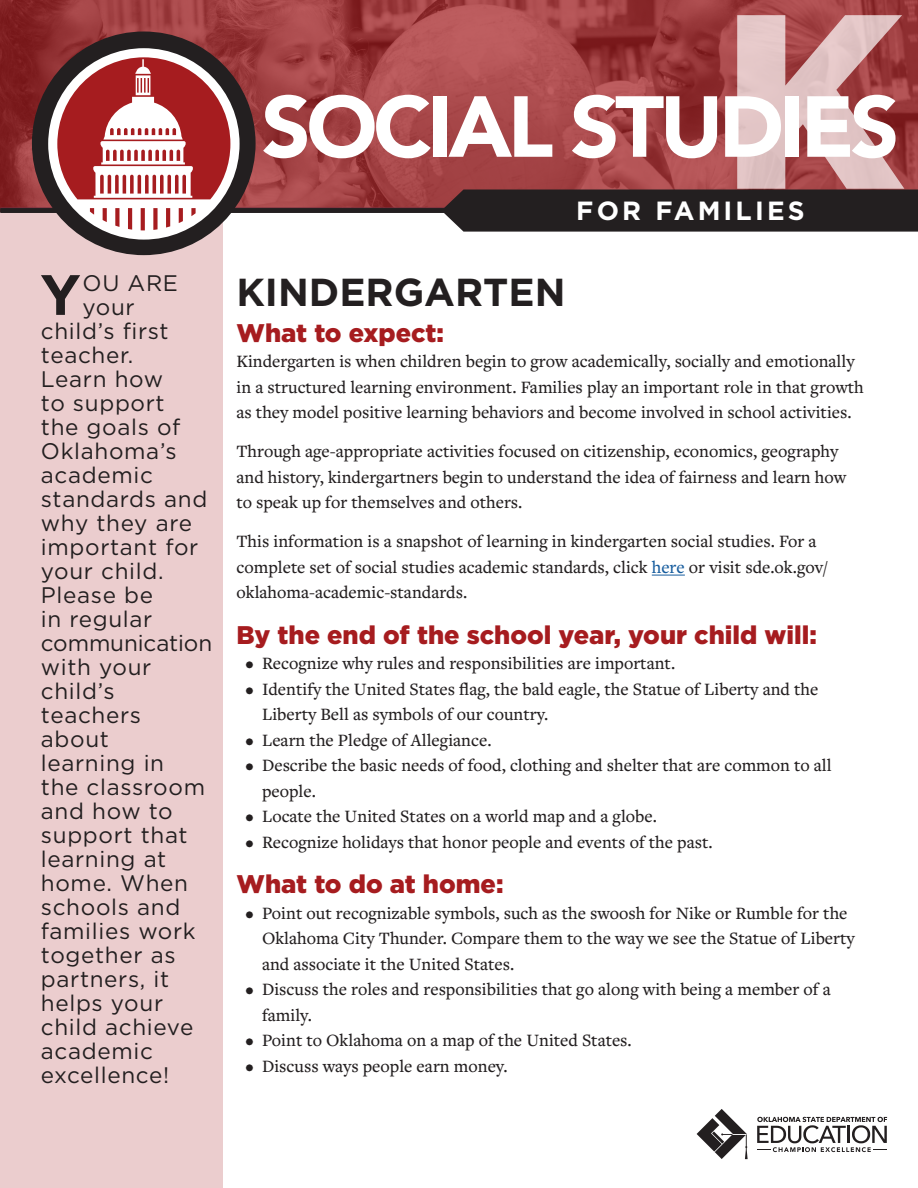
<style>
.page{position:relative;width:918px;height:1188px;background:#fff}
.page>*{position:absolute;margin:0;border:0;box-sizing:border-box;transform-origin:0 0}
.t1{font:900 247.95px "Gotham";color:#fff}
.t2{font:900 85.5px "Avenir";letter-spacing:-.05em;color:#fff}
.t3{font:700 56.85px "Gotham";color:#231f20}
.t4{font:700 39px "Gotham";color:#231f20}
.t5{font:700 26.25px "Gotham";letter-spacing:.12em;color:#fff}
.t6{font:900 25.5px "Gotham";color:#a61c1f}
.t7{font:22.5px "Gotham";letter-spacing:.03em;color:#231f20}
.t8{font:22.5px "Gotham";letter-spacing:-.005em;color:#231f20}
.t9{font:500 18px/25.5px "Freight Text Pro";color:#231f20}
.s1{color:#175d9e}
</style>
<div class="page">
<div style="left:0;top:212px;width:223px;height:976px;background:#ebcdce"></div>
<svg style="left:0;top:0;width:918px;height:57px;background:#a04042"></svg>
<div style="left:32px;top:32px;width:224px;height:223px;background:#231f20;border-radius:50%"></div>
<div style="left:48px;top:48px;width:192px;height:192px;background:#fff;border-radius:50%"></div>
<svg style="left:0;top:57px;width:918px;height:175px;background:#964d4f"></svg>
<svg style="left:757px;top:1117px;width:130px;height:35px"></svg>
<svg style="left:697px;top:1109px;width:51px;height:50px"></svg>
<hr style="left:652px;top:575px;width:33px;height:1px;background:#175d9e">
<h3 class="t3" style="left:40px;top:262px;width:42px">Y</h3>
<p class="t7" style="left:83px;top:270px;width:97px">OU ARE</p>
<p class="t7" style="left:83px;top:294px;width:54px">your</p>
<p class="t7" style="left:41px;top:318px;width:129px">child’s first</p>
<p class="t7" style="left:41px;top:342px;width:94px">teacher.</p>
<p class="t7" style="left:41px;top:366px;width:124px">Learn how</p>
<p class="t7" style="left:41px;top:390px;width:125px">to support</p>
<p class="t7" style="left:41px;top:414px;width:141px">the goals of</p>
<p class="t7" style="left:41px;top:438px;width:137px">Oklahoma’s</p>
<p class="t7" style="left:41px;top:462px;width:114px">academic</p>
<p class="t7" style="left:41px;top:486px;width:168px">standards and</p>
<p class="t7" style="left:41px;top:510px;width:153px">why they are</p>
<p class="t7" style="left:41px;top:534px;width:159px">important for</p>
<p class="t7" style="left:41px;top:558px;width:124px">your child.</p>
<p class="t7" style="left:41px;top:582px;width:114px">Please be</p>
<p class="t7" style="left:41px;top:606px;width:113px">in regular</p>
<p class="t8" style="left:41px;top:630px;width:173px">communication</p>
<p class="t7" style="left:41px;top:654px;width:112px">with your</p>
<p class="t7" style="left:41px;top:678px;width:75px">child’s</p>
<p class="t7" style="left:41px;top:702px;width:102px">teachers</p>
<p class="t7" style="left:41px;top:726px;width:70px">about</p>
<p class="t7" style="left:41px;top:750px;width:125px">learning in</p>
<p class="t7" style="left:41px;top:774px;width:166px">the classroom</p>
<p class="t7" style="left:41px;top:798px;width:133px">and how to</p>
<p class="t7" style="left:41px;top:822px;width:148px">support that</p>
<p class="t7" style="left:41px;top:846px;width:127px">learning at</p>
<p class="t7" style="left:41px;top:870px;width:149px">home. When</p>
<p class="t7" style="left:41px;top:894px;width:141px">schools and</p>
<p class="t7" style="left:41px;top:918px;width:156px">families work</p>
<p class="t7" style="left:41px;top:942px;width:136px">together as</p>
<p class="t7" style="left:41px;top:966px;width:130px">partners, it</p>
<p class="t7" style="left:41px;top:990px;width:124px">helps your</p>
<p class="t7" style="left:41px;top:1014px;width:154px">child achieve</p>
<p class="t7" style="left:41px;top:1038px;width:114px">academic</p>
<p class="t7" style="left:41px;top:1062px;width:130px">excellence!</p>
<h1 class="t1" style="left:722px;top:-42px;width:183px">K</h1>
<h2 class="t2" style="left:262px;top:71px;width:639px">SOCIAL STUDIES</h2>
<h3 class="t5" style="left:576px;top:196px;width:230px">FOR FAMILIES</h3>
<h3 class="t4" style="left:237px;top:269px;width:331px">KINDERGARTEN</h3>
<h3 class="t6" style="left:237px;top:318px;width:209px">What to expect:</h3>
<p class="t9" style="left:237px;top:348px;width:629px">Kindergarten is when children begin to grow academically, socially and emotionally in a structured learning environment. Families play an important role in that growth as they model positive learning behaviors and become involved in school activities.</p>
<p class="t9" style="left:237px;top:438px;width:611px">Through age-appropriate activities focused on citizenship, economics, geography and history, kindergartners begin to understand the idea of fairness and learn how to speak up for themselves and others.</p>
<p class="t9" style="left:237px;top:528px;width:593px">This information is a snapshot of learning in kindergarten social studies. For a complete set of social studies academic standards, click <span class="s1">here</span> or visit sde.ok.gov/ oklahoma-academic-standards.</p>
<h3 class="t6" style="left:237px;top:620px;width:582px">By the end of the school year, your child will:</h3>
<p class="t9" style="left:246px;top:650px;width:431px">• Recognize why rules and responsibilities are important.</p>
<p class="t9" style="left:262px;top:676px;width:558px;text-indent:-16px">• Identify the United States flag, the bald eagle, the Statue of Liberty and the<br>Liberty Bell as symbols of our country.</p>
<p class="t9" style="left:246px;top:727px;width:248px">• Learn the Pledge of Allegiance.</p>
<p class="t9" style="left:262px;top:752px;width:571px;text-indent:-16px">• Describe the basic needs of food, clothing and shelter that are common to all people.</p>
<p class="t9" style="left:246px;top:803px;width:413px">• Locate the United States on a world map and a globe.</p>
<p class="t9" style="left:246px;top:829px;width:469px">• Recognize holidays that honor people and events of the past.</p>
<h3 class="t6" style="left:237px;top:870px;width:269px">What to do at home:</h3>
<p class="t9" style="left:262px;top:900px;width:594px;text-indent:-16px">• Point out recognizable symbols, such as the swoosh for Nike or Rumble for the<br>Oklahoma City Thunder. Compare them to the way we see the Statue of Liberty and associate it the United States.</p>
<p class="t9" style="left:262px;top:976px;width:570px;text-indent:-16px">• Discuss the roles and responsibilities that go along with being a member of a family.</p>
<p class="t9" style="left:246px;top:1027px;width:388px">• Point to Oklahoma on a map of the United States.</p>
<p class="t9" style="left:246px;top:1053px;width:264px">• Discuss ways people earn money.</p>
</div>
